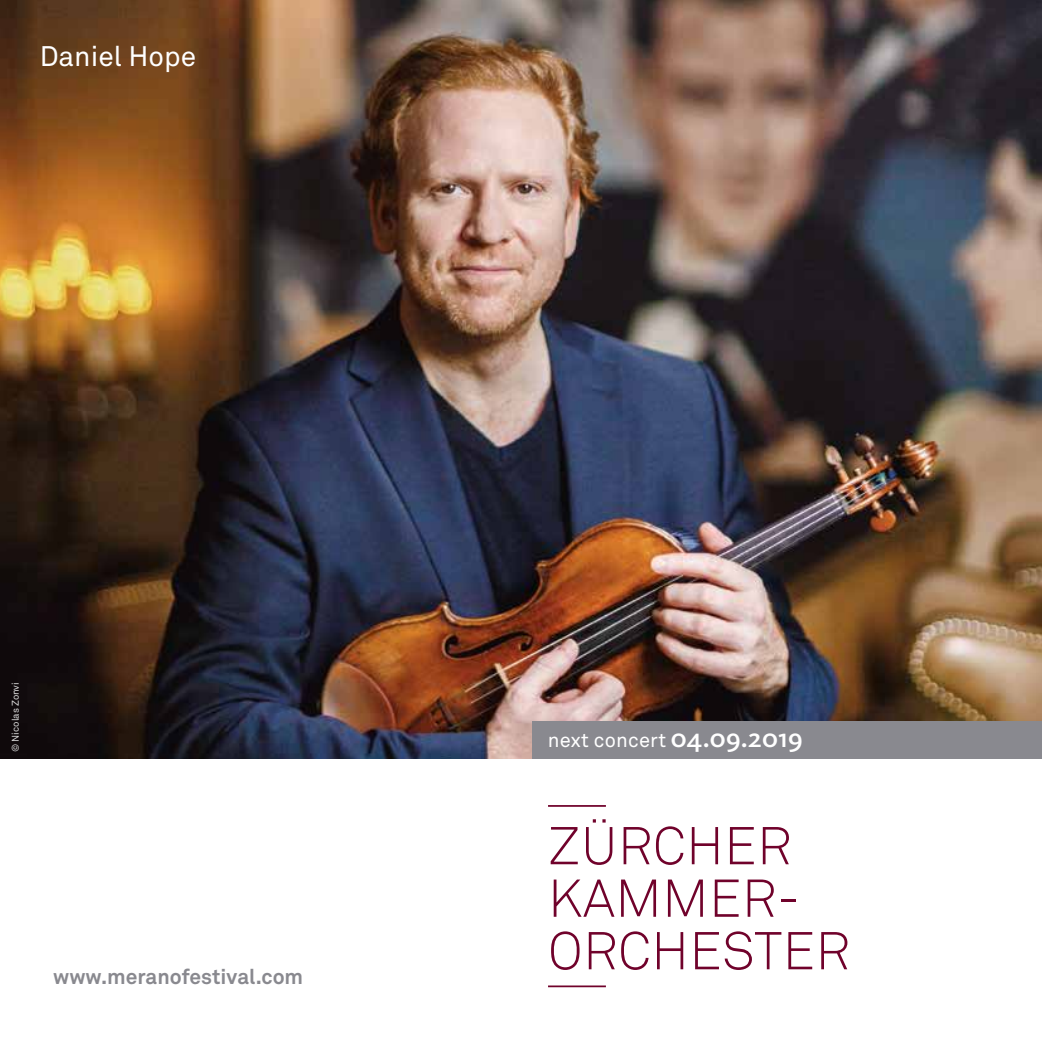
<style>
.page{position:relative;width:1042px;height:1042px;background:#fff}
.page>*{position:absolute;margin:0;border:0;box-sizing:border-box;transform-origin:0 0}
.t1{font:52.5px/52.5px "Akkurat Light Pro";letter-spacing:.01em;color:#70022b}
.t2{font:28px "Akkurat Pro";color:#fff}
.t3{font:700 21px "Akkurat Pro";color:#89898f}
.t4{font:20.12px "Akkurat Pro";letter-spacing:.01em;color:#fff}
.t5{font:9.62px "Akkurat Pro";color:#dadada}
.s1{font-family:"Kievit";font-weight:500;font-size:27.47px}
</style>
<div class="page">
<img style="left:0;top:0;width:1042px;height:758px">
<div style="left:533px;top:721px;width:509px;height:37px;background:#89898f"></div>
<hr style="left:548px;top:805px;width:58px;height:2px;background:#70022b">
<hr style="left:548px;top:985px;width:58px;height:2px;background:#70022b">
<p class="t2" style="left:40px;top:40px;width:158px">Daniel Hope</p>
<p class="t5" style="left:10px;top:752px;width:71px;rotate:-90deg">© Nicolas Zonvi</p>
<p class="t3" style="left:53px;top:963px;width:251px">www.meranofestival.com</p>
<p class="t4" style="left:548px;top:728px;width:256px">next concert <span class="s1">04.09.2019</span></p>
<p class="t1" style="left:548px;top:820px;width:303px">ZÜRCHER<br>KAMMER-<br>ORCHESTER</p>
</div>
